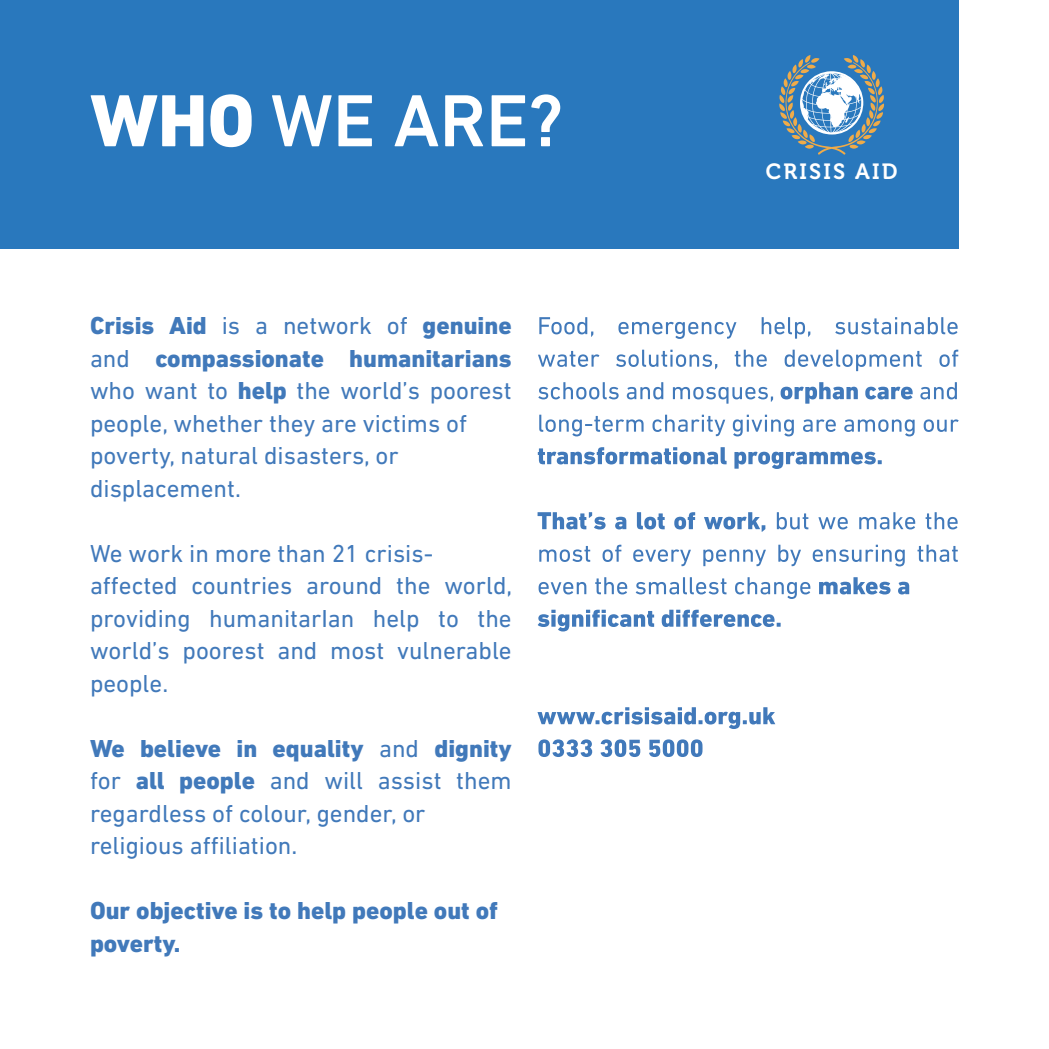
<style>
.page{position:relative;width:1049px;height:1049px;background:#fff}
.page>*{position:absolute;margin:0;border:0;box-sizing:border-box;transform-origin:0 0}
.t1{font:25px/32.5px "DIN Next LT Pro";color:#4179ba}
.t2{font:800 25px/32.5px "DIN Next LT Pro";color:#4179ba}
.t3{font:22px "Museo 700";letter-spacing:.1em;color:#fff}
.s1{font-weight:800}
</style>
<div class="page">
<div style="left:0;top:0;width:959px;height:249px;background:#2978bd"></div>
<svg style="left:538px;top:739px;width:164px;height:18px"></svg>
<svg style="left:537px;top:707px;width:238px;height:22px"></svg>
<svg style="left:538px;top:610px;width:243px;height:21px"></svg>
<svg style="left:538px;top:577px;width:371px;height:22px"></svg>
<svg style="left:539px;top:545px;width:419px;height:21px"></svg>
<svg style="left:537px;top:512px;width:420px;height:20px"></svg>
<svg style="left:538px;top:447px;width:344px;height:22px"></svg>
<svg style="left:539px;top:415px;width:420px;height:21px"></svg>
<svg style="left:538px;top:382px;width:419px;height:22px"></svg>
<svg style="left:538px;top:350px;width:420px;height:21px"></svg>
<svg style="left:539px;top:317px;width:418px;height:22px"></svg>
<svg style="left:91px;top:94px;width:469px;height:53px"></svg>
<svg style="left:798px;top:55px;width:67px;height:80px"></svg>
<p class="t1" style="left:90px;top:309px;width:423px"><span class="s1">Crisis Aid</span> is a network of <span class="s1">genuine </span>and <span class="s1">compassionate humanitarians </span>who want to <span class="s1">help</span> the world’s poorest people, whether they are victims of poverty, natural disasters, or displacement.</p>
<p class="t1" style="left:90px;top:537px;width:424px">We work in more than 21 crisis&shy;affected countries around the world, providing humanitarIan help to the world’s poorest and most vulnerable people.</p>
<p class="t1" style="left:90px;top:732px;width:423px"><span class="s1">We believe in equality</span> and <span class="s1">dignity </span>for <span class="s1">all people</span> and will assist them regardless of colour, gender, or religious affiliation.</p>
<p class="t2" style="left:90px;top:894px;width:409px">Our objective is to help people out of poverty.</p>
<p class="t3" style="left:766px;top:159px;width:133px">CRISIS AID</p>
</div>
